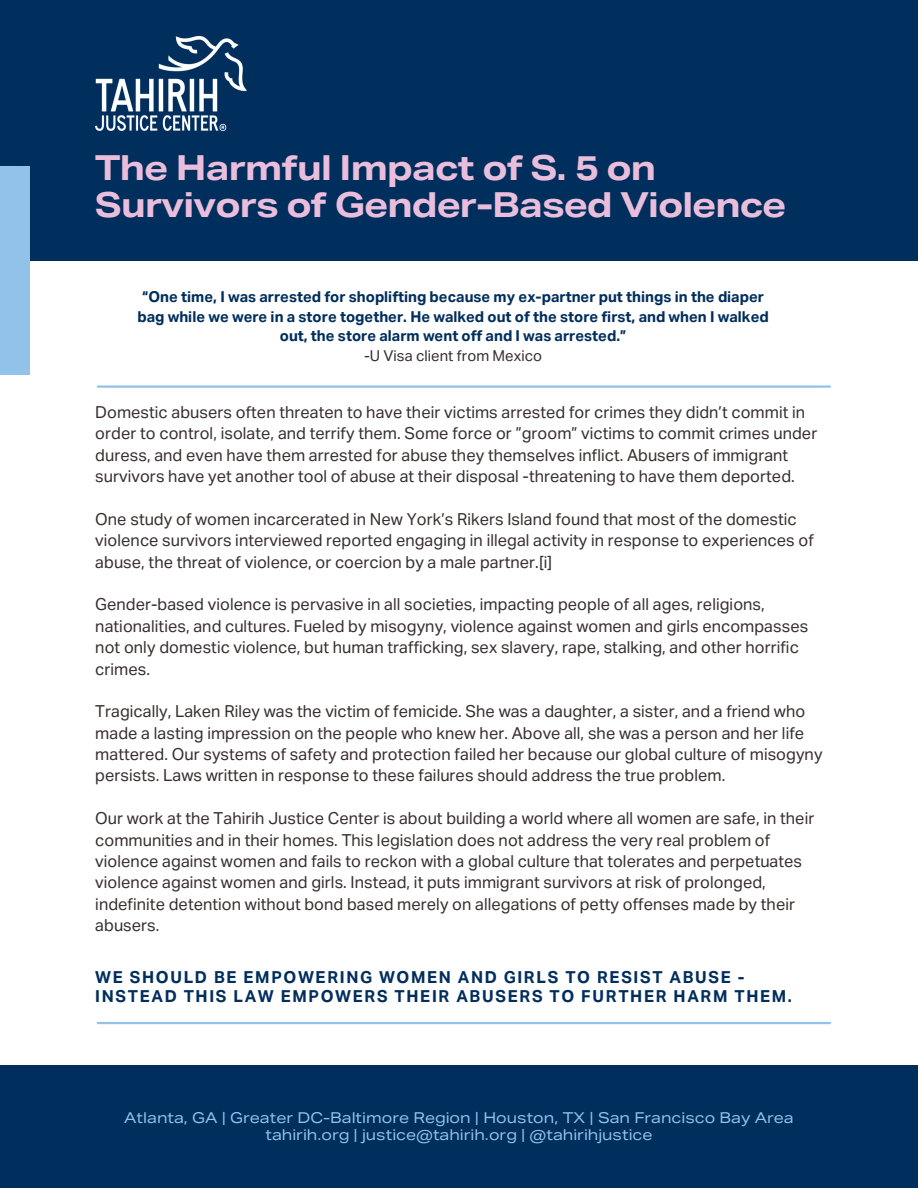
<style>
.page{position:relative;width:918px;height:1188px;background:#fff}
.page>*{position:absolute;margin:0;border:0;box-sizing:border-box;transform-origin:0 0}
.t1{font:700 34.5px/37.2px "Aktiv Grotesk Ex";letter-spacing:-.025em;color:#eabedb}
.t2{font:16.5px/21.3px "Aktiv Grotesk";color:#382f2d}
.t3{font:700 16.5px/19.2px "Aktiv Grotesk";letter-spacing:.1em;color:#002e5d}
.t4{font:700 15px/19.5px "Aktiv Grotesk";color:#002e5d;text-align:center}
.t5{font:15px/16.8px "Aktiv Grotesk Ex";color:#92c1e9;text-align:center}
.t6{font:15px "Aktiv Grotesk";color:#382f2d}
</style>
<div class="page">
<div style="left:0;top:0;width:918px;height:261px;background:#002e5d"></div>
<div style="left:0;top:1066px;width:918px;height:122px;background:#002e5d"></div>
<img style="left:95px;top:37px;width:151px;height:93px">
<div style="left:0;top:166px;width:29px;height:208px;background:#92c1e9"></div>
<hr style="left:98px;top:385px;width:732px;height:3px;background:#92c1e9">
<hr style="left:98px;top:1022px;width:732px;height:2px;background:#92c1e9">
<p class="t1" style="left:95px;top:149px;width:693px">The Harmful Impact of S. 5 on<br>Survivors of Gender-Based Violence</p>
<p class="t4" style="left:137px;top:287px;width:633px">“One time, I was arrested for shoplifting because my ex-partner put things in the diaper bag while we were in a store together. He walked out of the store first, and when I walked out, the store alarm went off and I was arrested.”</p>
<h1 class="t6" style="left:364px;top:346px;width:180px">-U Visa client from Mexico</h1>
<p class="t2" style="left:95px;top:402px;width:724px">Domestic abusers often threaten to have their victims arrested for crimes they didn’t commit in order to control, isolate, and terrify them. Some force or ”groom” victims to commit crimes under duress, and even have them arrested for abuse they themselves inflict. Abusers of immigrant survivors have yet another tool of abuse at their disposal -threatening to have them deported.</p>
<p class="t2" style="left:95px;top:508px;width:720px">One study of women incarcerated in New York’s Rikers Island found that most of the domestic violence survivors interviewed reported engaging in illegal activity in response to experiences of abuse, the threat of violence, or coercion by a male partner.[i]</p>
<p class="t2" style="left:95px;top:594px;width:715px">Gender-based violence is pervasive in all societies, impacting people of all ages, religions, nationalities, and cultures. Fueled by misogyny, violence against women and girls encompasses not only domestic violence, but human trafficking, sex slavery, rape, stalking, and other horrific crimes.</p>
<p class="t2" style="left:95px;top:701px;width:729px">Tragically, Laken Riley was the victim of femicide. She was a daughter, a sister, and a friend who made a lasting impression on the people who knew her. Above all, she was a person and her life mattered. Our systems of safety and protection failed her because our global culture of misogyny persists. Laws written in response to these failures should address the true problem.</p>
<p class="t2" style="left:95px;top:808px;width:721px">Our work at the Tahirih Justice Center is about building a world where all women are safe, in their communities and in their homes. This legislation does not address the very real problem of violence against women and fails to reckon with a global culture that tolerates and perpetuates violence against women and girls. Instead, it puts immigrant survivors at risk of prolonged, indefinite detention without bond based merely on allegations of petty offenses made by their abusers.</p>
<p class="t3" style="left:95px;top:967px;width:698px">WE SHOULD BE EMPOWERING WOMEN AND GIRLS TO RESIST ABUSE -<br>INSTEAD THIS LAW EMPOWERS THEIR ABUSERS TO FURTHER HARM THEM.</p>
<p class="t5" style="left:124px;top:1109px;width:671px">Atlanta, GA | Greater DC-Baltimore Region | Houston, TX | San Francisco Bay Area tahirih.org | justice@tahirih.org | @tahirihjustice</p>
</div>
